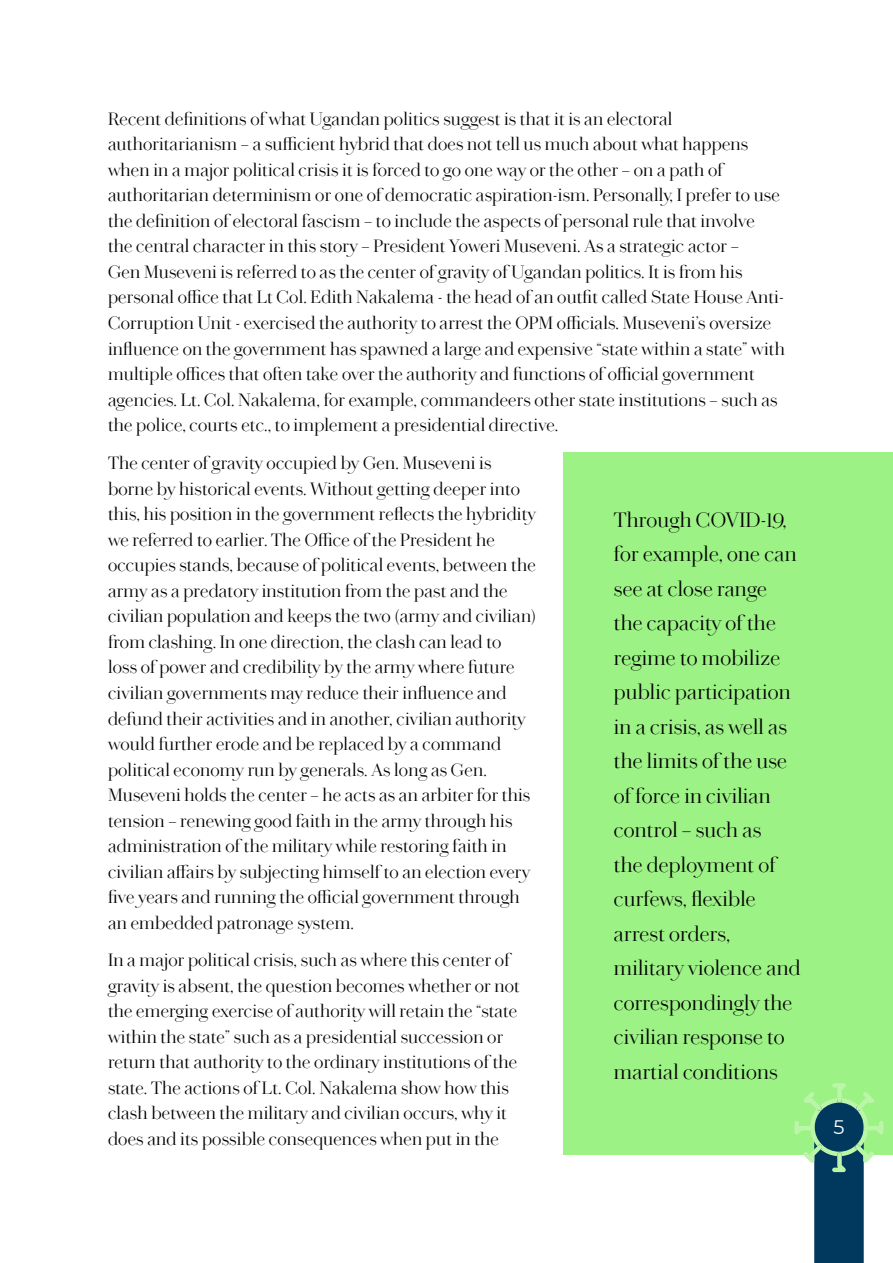
<style>
.page{position:relative;width:893px;height:1263px;background:#fff}
.page>*{position:absolute;margin:0;border:0;box-sizing:border-box;transform-origin:0 0}
.t1{font:300 21px/34.5px "Chiswick Headline Web";letter-spacing:.01em;color:#000}
.t2{font:19.5px "Montserrat";color:#fff}
.t3{font:300 18px/25.5px "Chiswick Headline Web";letter-spacing:.01em;color:#000}
</style>
<div class="page">
<div style="left:564px;top:452px;width:329px;height:703px;background:#9cf285"></div>
<svg style="left:794px;top:1083px;width:89px;height:180px"></svg>
<p class="t3" style="left:108px;top:106px;width:678px">Recent definitions of what Ugandan politics suggest is that it is an electoral authoritarianism – a sufficient hybrid that does not tell us much about what happens when in a major political crisis it is forced to go one way or the other – on a path of authoritarian determinism or one of democratic aspiration-ism. Personally, I prefer to use the definition of electoral fascism – to include the aspects of personal rule that involve<br>the central character in this story – President Yoweri Museveni. As a strategic actor –<br>Gen Museveni is referred to as the center of gravity of Ugandan politics. It is from his personal office that Lt Col. Edith Nakalema - the head of an outfit called State House Anti-Corruption Unit - exercised the authority to arrest the OPM officials. Museveni’s oversize influence on the government has spawned a large and expensive “state within a state” with multiple offices that often take over the authority and functions of official government agencies. Lt. Col. Nakalema, for example, commandeers other state institutions – such as the police, courts etc., to implement a presidential directive.</p>
<p class="t3" style="left:108px;top:450px;width:430px">The center of gravity occupied by Gen. Museveni is borne by historical events. Without getting deeper into this, his position in the government reflects the hybridity we referred to earlier. The Office of the President he occupies stands, because of political events, between the army as a predatory institution from the past and the civilian population and keeps the two (army and civilian) from clashing. In one direction, the clash can lead to<br>loss of power and credibility by the army where future civilian governments may reduce their influence and defund their activities and in another, civilian authority would further erode and be replaced by a command political economy run by generals. As long as Gen.<br>Museveni holds the center – he acts as an arbiter for this tension – renewing good faith in the army through his administration of the military while restoring faith in civilian affairs by subjecting himself to an election every five years and running the official government through an embedded patronage system.</p>
<p class="t3" style="left:108px;top:947px;width:413px">In a major political crisis, such as where this center of gravity is absent, the question becomes whether or not the emerging exercise of authority will retain the “state within the state” such as a presidential succession or return that authority to the ordinary institutions of the state. The actions of Lt. Col. Nakalema show how this clash between the military and civilian occurs, why it does and its possible consequences when put in the</p>
<p class="t1" style="left:614px;top:502px;width:188px">Through COVID-19, for example, one can see at close range the capacity of the regime to mobilize public participation in a crisis, as well as the limits of the use of force in civilian control – such as<br>the deployment of curfews, flexible arrest orders, military violence and correspondingly the civilian response to martial conditions</p>
<p class="t2" style="left:833px;top:1114px;width:13px">5</p>
</div>
